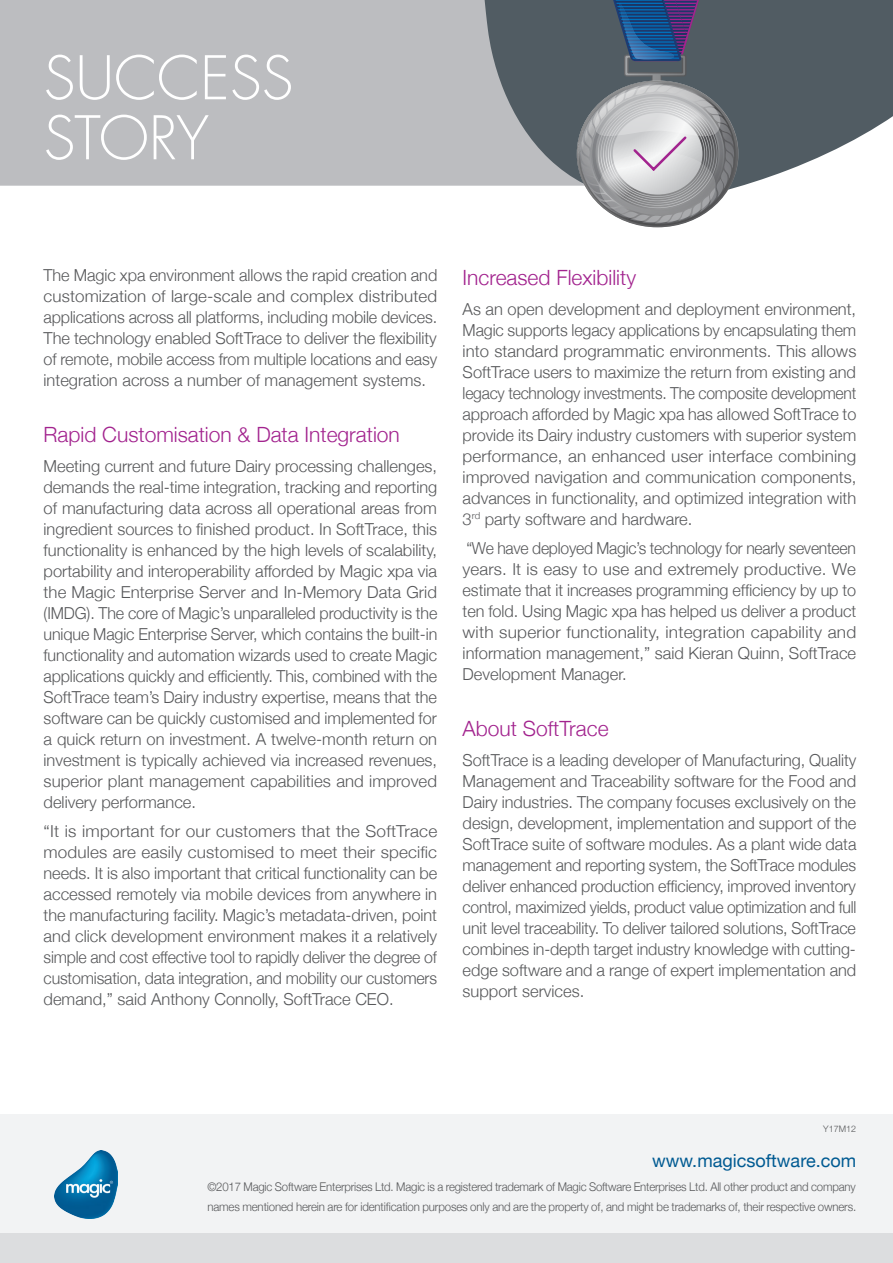
<style>
.page{position:relative;width:893px;height:1263px;background:#fff}
.page>*{position:absolute;margin:0;border:0;box-sizing:border-box;transform-origin:0 0}
.t1{font:300 58.5px/60px "Futura Com";color:#fff}
.t2{font:300 21px "Helvetica Neue";color:#a2238e}
.t3{font:18px "Helvetica Neue";color:#005a92}
.t4{font:300 16.5px/21px "Helvetica Neue";color:#57585a;text-align:justify}
.t5{font:300 16.5px/21px "Helvetica Neue";color:#57585a;text-align:justify;scale:1.04 1}
.t6{font:300 16.5px/21px "Helvetica Neue";color:#57585a;text-align:justify;scale:.95 1}
.t7{font:300 12px/19.5px "Helvetica Neue";letter-spacing:-.015em;color:#57585a;scale:.95 1}
.t8{font:300 9.6px "Helvetica Neue";color:#57585a}
.t9{font:300 9px "Helvetica Neue";color:#57585a}
</style>
<div class="page">
<div style="left:0;top:1114px;width:893px;height:149px;background:#f2f3f4"></div>
<div style="left:0;top:1234px;width:893px;height:29px;background:#dcdddf"></div>
<img style="left:54px;top:1151px;width:64px;height:68px">
<div style="left:0;top:0;width:481px;height:186px;background:#bcbdc0"></div>
<svg style="left:481px;top:0;width:412px;height:187px;fill:#515c63"></svg>
<svg style="left:577px;top:0;width:161px;height:227px"></svg>
<p class="t1" style="left:44px;top:48px;width:251px">SUCCESS<br>STORY</p>
<p class="t4" style="left:44px;top:263px;width:395px">The Magic xpa environment allows the rapid creation and customization of large-scale and complex distributed applications across all platforms, including mobile devices.<br>The technology enabled SoftTrace to deliver the flexibility of remote, mobile access from multiple locations and easy integration across a number of management systems.</p>
<p class="t2" style="left:44px;top:418px;width:358px">Rapid Customisation &amp; Data Integration</p>
<p class="t4" style="left:44px;top:454px;width:395px">Meeting current and future Dairy processing challenges, demands the real-time integration, tracking and reporting of manufacturing data across all operational areas from ingredient sources to finished product In. SoftTrace, this functionality is enhanced by the high levels of scalability, portability and interoperability afforded by Magic xpa via the Magic Enterprise Server and In-Memory Data Grid (IMDG .) The core of Magic s’ unparalleled productivity is the unique Magic Enterprise Server, which contains the built i n&shy;functionality and automation wizards used to create Magic applications quickly and efficiently. This, combined with the SoftTrace team s’ Dairy industry expertise, means that the software can be quickly customised and implemented for a quick return on investment A. twelve-month return on investment is typically achieved via increased revenues, superior plant management capabilities and improved delivery performance.</p>
<p class="t5" style="left:44px;top:819px;width:380px">“ isIt important for our customers that the SoftTrace modules are easily customised to meet their specific needs isIt. also important that critical functionality can be accessed remotely via mobile devices from anywhere in the manufacturing facility. Magic s’ metadata-driven, point and click development environment makes ait relatively simple and cost effective tool to rapidly deliver the degree of customisation, data integration, and mobility our customers demand,” said Anthony Connolly, SoftTrace CEO.</p>
<p class="t2" style="left:463px;top:261px;width:175px">Increased Flexibility</p>
<p class="t4" style="left:463px;top:297px;width:395px">As an open development and deployment environment,</p>
<p class="t4" style="left:463px;top:318px;width:395px">Magic supports legacy applications by encapsulating them</p>
<p class="t4" style="left:463px;top:339px;width:395px">into standard programmatic environments. This allows</p>
<p class="t4" style="left:463px;top:360px;width:395px">SoftTrace users to maximize the return from existing and</p>
<p class="t6" style="left:463px;top:381px;width:416px">legacy technology investments. The composite development</p>
<p class="t4" style="left:463px;top:402px;width:395px">approach afforded by Magic xpa has allowed SoftTrace to</p>
<p class="t4" style="left:463px;top:423px;width:395px">provide its Dairy industry customers with superior system</p>
<p class="t5" style="left:463px;top:444px;width:380px">performance, an enhanced user interface combining</p>
<p class="t4" style="left:463px;top:465px;width:395px">improved navigation and communication components,</p>
<p class="t4" style="left:463px;top:486px;width:395px">advances in functionality, and optimized integration with</p>
<p class="t4" style="left:485px;top:507px;width:209px">party software and hardware.</p>
<p class="t8" style="left:472px;top:508px;width:10px">rd</p>
<p class="t4" style="left:463px;top:507px;width:11px">3</p>
<p class="t6" style="left:463px;top:537px;width:416px">“We have deployed Magics’ technology for nearly seventeen years isIt. easy to use and extremely productive. We estimate that it increases programming efficiency by up to ten fold. Using Magic xpa has helped us deliver a product with superior functionality, integration capability and information management,” said Kieran Quinn, SoftTrace Development Manager.</p>
<p class="t2" style="left:463px;top:712px;width:147px">About SoftTrace</p>
<p class="t4" style="left:463px;top:748px;width:395px">SoftTrace is a leading developer of Manufacturing, Quality Management and Traceability software for the Food and Dairy industries. The company focuses exclusively on the design, development, implementation and support of the SoftTrace suite of software modules. As a plant wide data management and reporting system, the SoftTrace modules deliver enhanced production efficiency, improved inventory control, maximized yields, product value optimization and full unit level traceability. To deliver tailored solutions, SoftTrace</p>
<p class="t4" style="left:463px;top:958px;width:395px">edge software and a range of expert implementation and</p>
<p class="t4" style="left:463px;top:937px;width:395px">combines in-depth target industry knowledge with cutting-</p>
<p class="t4" style="left:463px;top:979px;width:123px">support services.</p>
<p class="t9" style="left:823px;top:1122px;width:34px">Y17M12</p>
<p class="t3" style="left:652px;top:1147px;width:205px">www.magicsoftware.com</p>
<p class="t7" style="left:207px;top:1176px;width:684px">©2017 Magic Software Enterprises Ltd. Magic is a registered trademark of Magic Software Enterprises Ltd. All other product and company names mentioned herein are for identification purposes only and are the property of, and might be trademarks of, their respective owners.</p>
</div>
